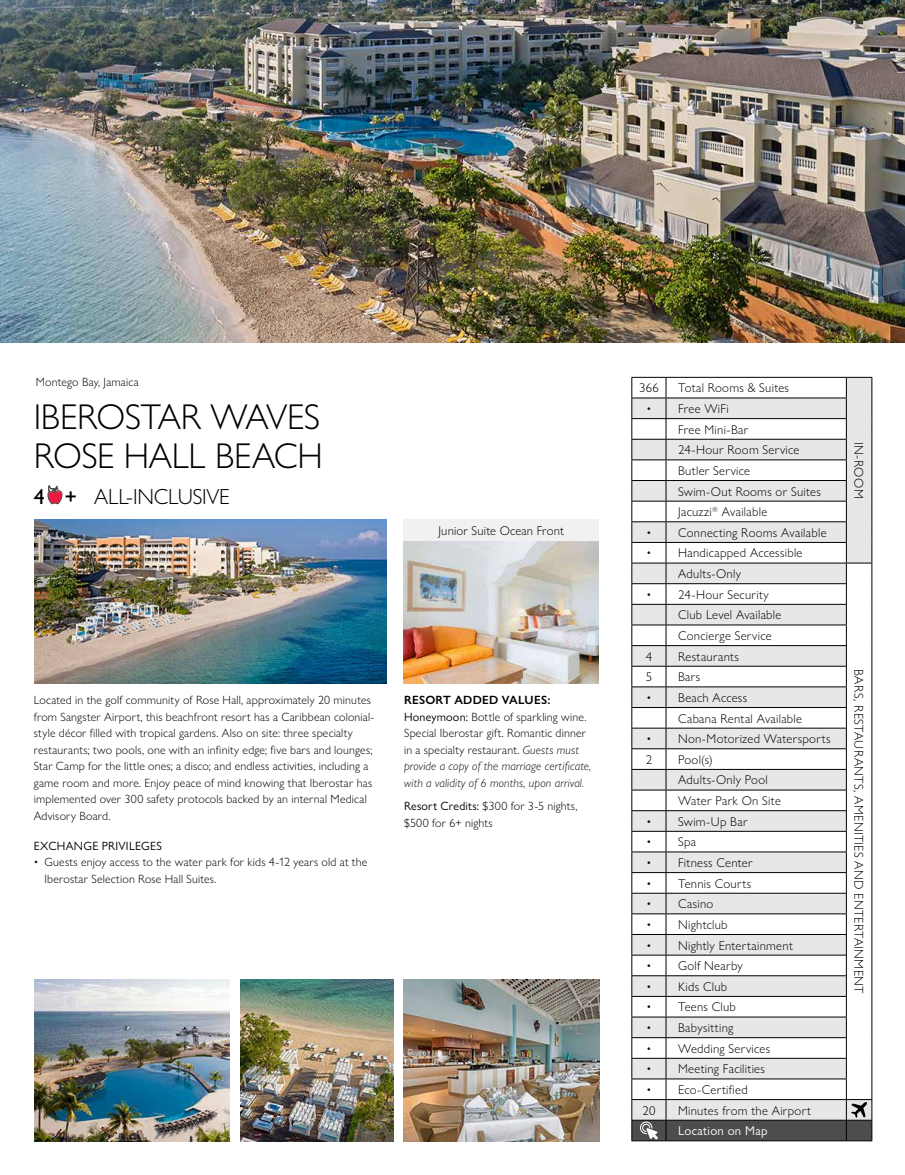
<style>
.page{position:relative;width:905px;height:1175px;background:#fff}
.page>*{position:absolute;margin:0;border:0;box-sizing:border-box;transform-origin:0 0}
.t1{font:300 36px/39px "Gill Sans Nova";letter-spacing:-.01em;color:#000}
.t2{font:300 21.9px "Gill Sans Nova";letter-spacing:-.01em;color:#000}
.t3{font:300 12.75px/20.7px "Gill Sans Nova";letter-spacing:.025em;color:#000}
.t4{font:12.75px "Gill Sans Nova";letter-spacing:.02em;color:#fff}
.t5{font:300 12px/16.5px "Gill Sans Nova";letter-spacing:.015em;color:#000}
.t6{font:italic 300 12px/16.5px "Gill Sans Nova";letter-spacing:.015em;color:#000}
.t7{font:12px "Gill Sans Nova";letter-spacing:.025em;color:#000}
.s1{font-weight:500}
.s2{font-weight:600;font-style:normal}
.s3{font-weight:400;font-style:normal}
.s4{font-style:normal}
.s5{font-weight:400}
</style>
<div class="page">
<svg style="left:631px;top:377px;width:241px;height:764px"></svg>
<img style="left:0;top:0;width:904px;height:342px">
<img style="left:404px;top:979px;width:195px;height:162px">
<img style="left:34px;top:979px;width:195px;height:162px">
<img style="left:240px;top:979px;width:153px;height:162px">
<img style="left:34px;top:519px;width:352px;height:164px">
<img style="left:404px;top:540px;width:194px;height:143px">
<div style="left:404px;top:519px;width:195px;height:21px;background:#f1f1f2"></div>
<p class="t5" style="left:36px;top:373px;width:104px">Montego Bay, Jamaica</p>
<p class="t3" style="left:639px;top:377px;width:21px">366</p>
<p class="t3" style="left:678px;top:377px;width:112px">Total Rooms &amp; Suites</p>
<h1 class="t1" style="left:34px;top:396px;width:291px">IBEROSTAR WAVES<br>ROSE HALL BEACH</h1>
<h2 class="t2" style="left:34px;top:483px;width:198px"><span class="s1">4 +</span> ALL-INCLUSIVE</h2>
<p class="t3" style="left:438px;top:520px;width:127px">Junior Suite Ocean Front</p>
<p class="t3" style="left:678px;top:398px;width:144px;text-indent:-32px">• Free WiFi<br>Free Mini-Bar<br>24-Hour Room Service<br>Butler Service<br>Swim-Out Rooms or Suites<br>Jacuzzi<sup>®</sup> Available</p>
<p class="t3" style="left:646px;top:522px;width:182px">• Connecting Rooms Available</p>
<p class="t3" style="left:678px;top:542px;width:126px;text-indent:-32px">• Handicapped Accessible<br>Adults-Only</p>
<p class="t3" style="left:869px;top:442px;width:58px;rotate:90deg">IN-ROOM</p>
<p class="t5" style="left:34px;top:692px;width:342px">Located in the golf community of Rose Hall, approximately 20 minutes from Sangster Airport, this beachfront resort has a Caribbean colonial&shy;style décor filled with tropical gardens. Also on site: three specialty restaurants; two pools, one with an infinity edge; five bars and lounges; Star Camp for the little ones; a disco; and endless activities, including a game room and more. Enjoy peace of mind knowing that Iberostar has implemented over 300 safety protocols backed by an internal Medical Advisory Board.</p>
<p class="t7" style="left:34px;top:838px;width:130px">EXCHANGE PRIVILEGES</p>
<p class="t5" style="left:45px;top:854px;width:324px;text-indent:-11px">• Guests enjoy access to the water park for kids 4-12 years old at the<br>Iberostar Selection Rose Hall Suites.</p>
<p class="t6" style="left:404px;top:692px;width:189px"><span class="s2">RESORT ADDED VALUES:<br></span><span class="s3">Honeymoon:</span> <span class="s4">Bottle of sparkling wine.<br>Special Iberostar gift. Romantic dinner in a specialty restaurant.</span> Guests must provide a copy of the marriage certificate, with a validity of 6 months, upon arrival.</p>
<p class="t5" style="left:404px;top:797px;width:175px"><span class="s5">Resort Credits:</span> $300 for 3-5 nights, $500 for 6+ nights</p>
<p class="t3" style="left:646px;top:584px;width:124px">• 24-Hour Security</p>
<p class="t3" style="left:678px;top:604px;width:105px">Club Level Available</p>
<p class="t3" style="left:678px;top:625px;width:95px">Concierge Service</p>
<p class="t3" style="left:645px;top:645px;width:8px">4</p>
<p class="t3" style="left:678px;top:645px;width:62px">Restaurants</p>
<p class="t3" style="left:645px;top:666px;width:8px">5</p>
<p class="t3" style="left:678px;top:666px;width:24px">Bars</p>
<p class="t3" style="left:678px;top:687px;width:125px;text-indent:-32px">• Beach Access<br>Cabana Rental Available</p>
<p class="t3" style="left:645px;top:728px;width:186px">• Non-Motorized Watersports<br>2</p>
<p class="t3" style="left:678px;top:749px;width:104px">Pool(s)<br>Adults-Only Pool<br>Water Park On Site</p>
<p class="t3" style="left:646px;top:811px;width:103px">• Swim-Up Bar</p>
<p class="t3" style="left:646px;top:831px;width:51px">• Spa</p>
<p class="t3" style="left:646px;top:852px;width:108px">• Fitness Center</p>
<p class="t3" style="left:646px;top:872px;width:106px">• Tennis Courts</p>
<p class="t3" style="left:646px;top:893px;width:68px">• Casino</p>
<p class="t3" style="left:646px;top:914px;width:83px">• Nightclub</p>
<p class="t3" style="left:646px;top:934px;width:148px">• Nightly Entertainment</p>
<p class="t3" style="left:646px;top:955px;width:98px">• Golf Nearby</p>
<p class="t3" style="left:646px;top:976px;width:82px">• Kids Club</p>
<p class="t3" style="left:646px;top:996px;width:91px">• Teens Club</p>
<p class="t3" style="left:646px;top:1017px;width:88px">• Babysitting</p>
<p class="t3" style="left:646px;top:1037px;width:125px">• Wedding Services</p>
<p class="t3" style="left:646px;top:1058px;width:120px">• Meeting Facilities</p>
<p class="t3" style="left:642px;top:1079px;width:107px;text-indent:4px">• Eco-Certified<br>20</p>
<p class="t3" style="left:678px;top:1099px;width:134px">Minutes from the Airport</p>
<p class="t4" style="left:678px;top:1123px;width:91px">Location on Map</p>
<p class="t3" style="left:869px;top:669px;width:325px;rotate:90deg">BARS, RESTAURANTS, AMENITIES AND ENTERTAINMENT</p>
</div>
